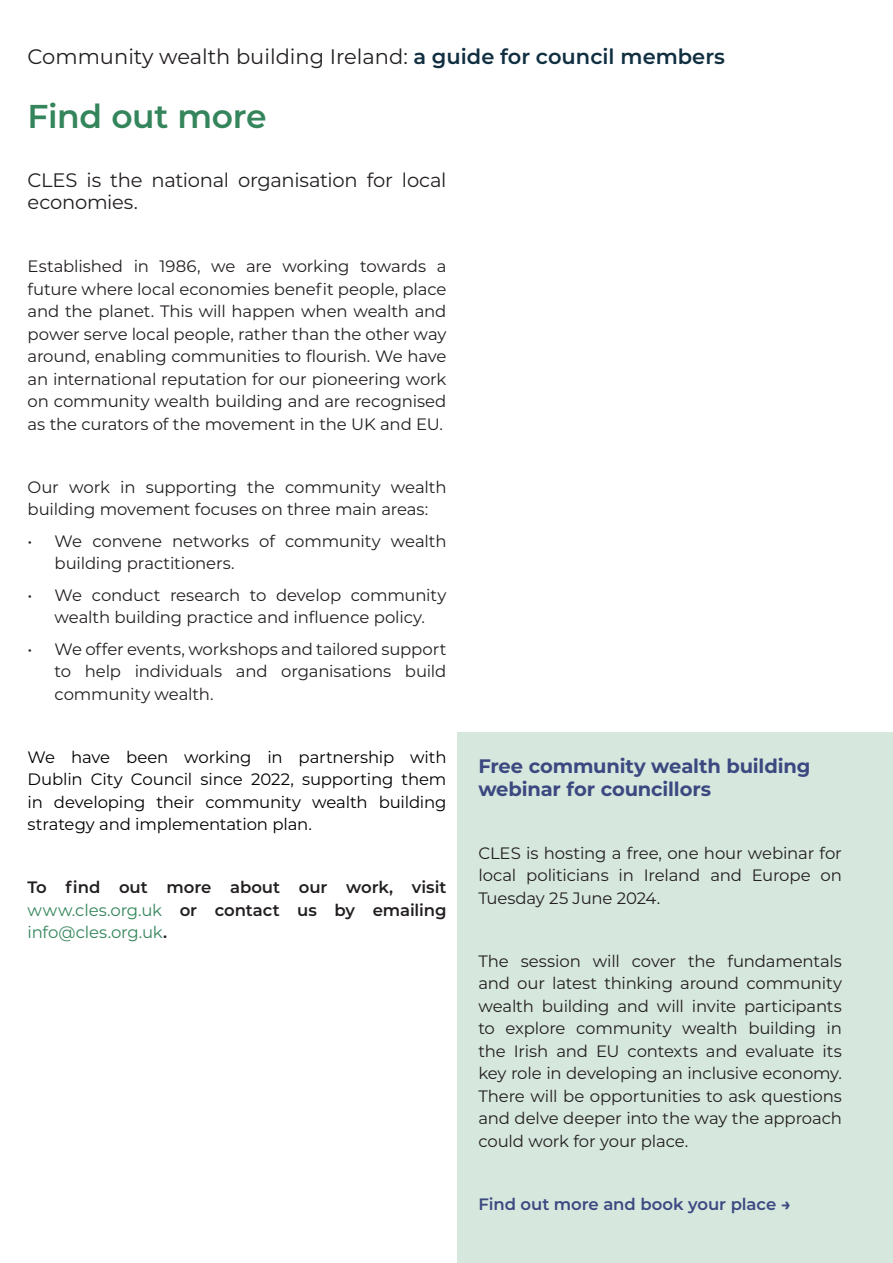
<style>
.page{position:relative;width:893px;height:1263px;background:#fff}
.page>*{position:absolute;margin:0;border:0;box-sizing:border-box;transform-origin:0 0}
.Body_Copy{font:600 33px "Montserrat";letter-spacing:-.01em;color:#34855b}
.Main_Title{font:21px "Montserrat";color:#231f20}
.Body_Copy-2{font:700 19.5px/22.5px "Montserrat";letter-spacing:-.01em;color:#3c4981}
.Body_Copy-3{font:19.5px/22.5px "Montserrat";letter-spacing:-.015em;color:#231f20}
.Body_Copy-4{font:16.5px/22.5px "Montserrat";letter-spacing:-.01em;color:#231f20;text-align:justify}
.Body_Copy-5{font:16.5px/22.5px "Montserrat";letter-spacing:-.01em;color:#000;text-align:justify}
.Body_Copy-6{font:600 16.5px/22.5px "Montserrat";letter-spacing:-.005em;color:#231f20;text-align:justify}
.Body_Copy-7{font:600 16.5px "Montserrat";letter-spacing:-.005em;color:#3c4981}
.s1{font-weight:600;color:#102f41}
.s2{font-weight:400;color:#34855b}
.s3{font-weight:700}
</style>
<div class="page">
<div style="left:457px;top:733px;width:436px;height:530px;background:#d6e7de"></div>
<p class="Main_Title" style="left:28px;top:42px;width:699px">Community wealth building Ireland: <span class="s1">a guide for council members</span></p>
<p class="Body_Copy" style="left:28px;top:93px;width:241px">Find out more</p>
<p class="Body_Copy-3" style="left:28px;top:168px;width:420px">CLES is the national organisation for local economies.</p>
<p class="Body_Copy-4" style="left:28px;top:255px;width:420px">Established in 1986, we are working towards a future where local economies benefit people, place and the planet. This will happen when wealth and power serve local people, rather than the other way around, enabling communities to flourish. We have an international reputation for our pioneering work on community wealth building and are recognised as the curators of the movement in the UK and EU.</p>
<p class="Body_Copy-4" style="left:28px;top:475px;width:420px">Our work in supporting the community wealth building movement focuses on three main areas:</p>
<p class="Body_Copy-4" style="left:55px;top:529px;width:393px;text-indent:-27px">• We convene networks of community wealth building practitioners.</p>
<p class="Body_Copy-4" style="left:28px;top:583px;width:420px;text-align:center">• We conduct research to develop community wealth building practice and influence policy.</p>
<p class="Body_Copy-4" style="left:55px;top:637px;width:393px;text-indent:-27px">• We offer events, workshops and tailored support to help individuals and organisations build community wealth.</p>
<p class="Body_Copy-5" style="left:28px;top:745px;width:420px">We have been working in partnership with Dublin City Council since 2022, supporting them in developing their community wealth building strategy and implementation plan.</p>
<p class="Body_Copy-6" style="left:28px;top:875px;width:420px">To find out more about our work, visit <span class="s2">www.cles.org.uk</span> or contact us by emailing <span class="s2">info@cles.org.uk</span>.</p>
<p class="Body_Copy-2" style="left:478px;top:754px;width:333px">Free community wealth building webinar for councillors</p>
<p class="Body_Copy-4" style="left:478px;top:841px;width:365px">CLES is hosting a free, one hour webinar for local politicians in Ireland and Europe on Tuesday 25 June 2024.</p>
<p class="Body_Copy-4" style="left:478px;top:949px;width:365px">The session will cover the fundamentals and our latest thinking around community wealth building and will invite participants to explore community wealth building in the Irish and EU contexts and evaluate its key role in developing an inclusive economy.<br>There will be opportunities to ask questions and delve deeper into the way the approach could work for your place.</p>
<p class="Body_Copy-7" style="left:478px;top:1192px;width:314px">Find out more and book your place <span class="s3">→</span></p>
</div>
